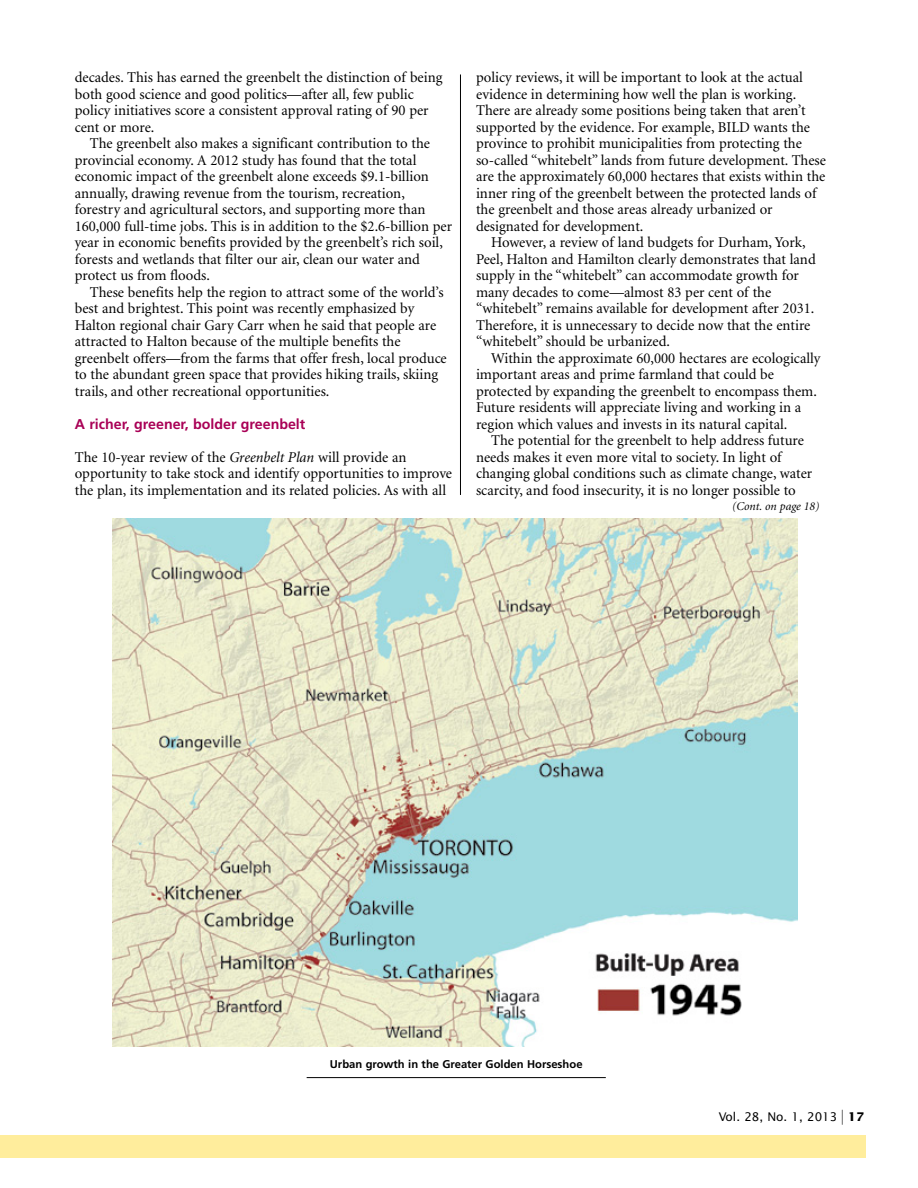
<style>
.page{position:relative;width:918px;height:1188px;background:#fff}
.page>*{position:absolute;margin:0;border:0;box-sizing:border-box;transform-origin:0 0}
.t1{font:15px/16.5px "Minion";color:#000}
.t2{font:700 14.25px "Frutiger";color:#a90056}
.t3{font:12px "Lucida Sans";color:#000}
.t4{font:italic 12px "Minion";color:#000}
.t5{font:700 11.25px "Frutiger";color:#000}
.s1{font-style:italic}
.s2{font-size:15px}
.s3{font-weight:700}
</style>
<div class="page">
<div style="left:0;top:1136px;width:866px;height:22px;background:#ffed9c"></div>
<hr style="left:460px;top:74px;width:1px;height:421px;background:#000">
<hr style="left:307px;top:1077px;width:299px;height:1px;background:#000">
<img style="left:112px;top:519px;width:686px;height:527px">
<p class="t1" style="left:75px;top:70px;width:369px">decades. This has earned the greenbelt the distinction of being both good science and good politics—after all, few public policy initiatives score a consistent approval rating of 90 per cent or more.</p>
<p class="t1" style="left:75px;top:136px;width:379px;text-indent:15px">The greenbelt also makes a significant contribution to the provincial economy. A 2012 study has found that the total economic impact of the greenbelt alone exceeds $9.1-billion annually, drawing revenue from the tourism, recreation, forestry and agricultural sectors, and supporting more than 160,000 full-time jobs. This is in addition to the $2.6-billion per year in economic benefits provided by the greenbelt’s rich soil, forests and wetlands that filter our air, clean our water and protect us from floods.</p>
<p class="t1" style="left:75px;top:284px;width:374px;text-indent:15px">These benefits help the region to attract some of the world’s best and brightest. This point was recently emphasized by Halton regional chair Gary Carr when he said that people are attracted to Halton because of the multiple benefits the greenbelt offers—from the farms that offer fresh, local produce to the abundant green space that provides hiking trails, skiing trails, and other recreational opportunities.</p>
<p class="t2" style="left:75px;top:416px;width:232px">A richer, greener, bolder greenbelt</p>
<p class="t1" style="left:75px;top:449px;width:379px">The 10-year review of the <span class="s1">Greenbelt Plan</span> will provide an opportunity to take stock and identify opportunities to improve the plan, its implementation and its related policies. As with all</p>
<p class="t1" style="left:476px;top:70px;width:351px">policy reviews, it will be important to look at the actual evidence in determining how well the plan is working.<br>There are already some positions being taken that aren’t supported by the evidence. For example, BILD wants the province to prohibit municipalities from protecting the so-called “whitebelt” lands from future development. These are the approximately 60,000 hectares that exists within the inner ring of the greenbelt between the protected lands of the greenbelt and those areas already urbanized or designated for development.</p>
<p class="t1" style="left:476px;top:235px;width:341px;text-indent:15px">However, a review of land budgets for Durham, York, Peel, Halton and Hamilton clearly demonstrates that land supply in the “whitebelt” can accommodate growth for many decades to come—almost 83 per cent of the “whitebelt” remains available for development after 2031.<br>Therefore, it is unnecessary to decide now that the entire “whitebelt” should be urbanized.</p>
<p class="t1" style="left:476px;top:350px;width:346px;text-indent:15px">Within the approximate 60,000 hectares are ecologically important areas and prime farmland that could be protected by expanding the greenbelt to encompass them.<br>Future residents will appreciate living and working in a region which values and invests in its natural capital.</p>
<p class="t1" style="left:476px;top:433px;width:338px;text-indent:15px">The potential for the greenbelt to help address future needs makes it even more vital to society. In light of changing global conditions such as climate change, water scarcity, and food insecurity, it is no longer possible to</p>
<p class="t4" style="left:732px;top:500px;width:89px">(Cont. on page 18)</p>
<p class="t5" style="left:330px;top:1058px;width:254px">Urban growth in the Greater Golden Horseshoe</p>
<p class="t3" style="left:719px;top:1110px;width:147px">Vol. 28, No. 1, 2013 <span class="s2">|</span> <span class="s3">17</span></p>
</div>
